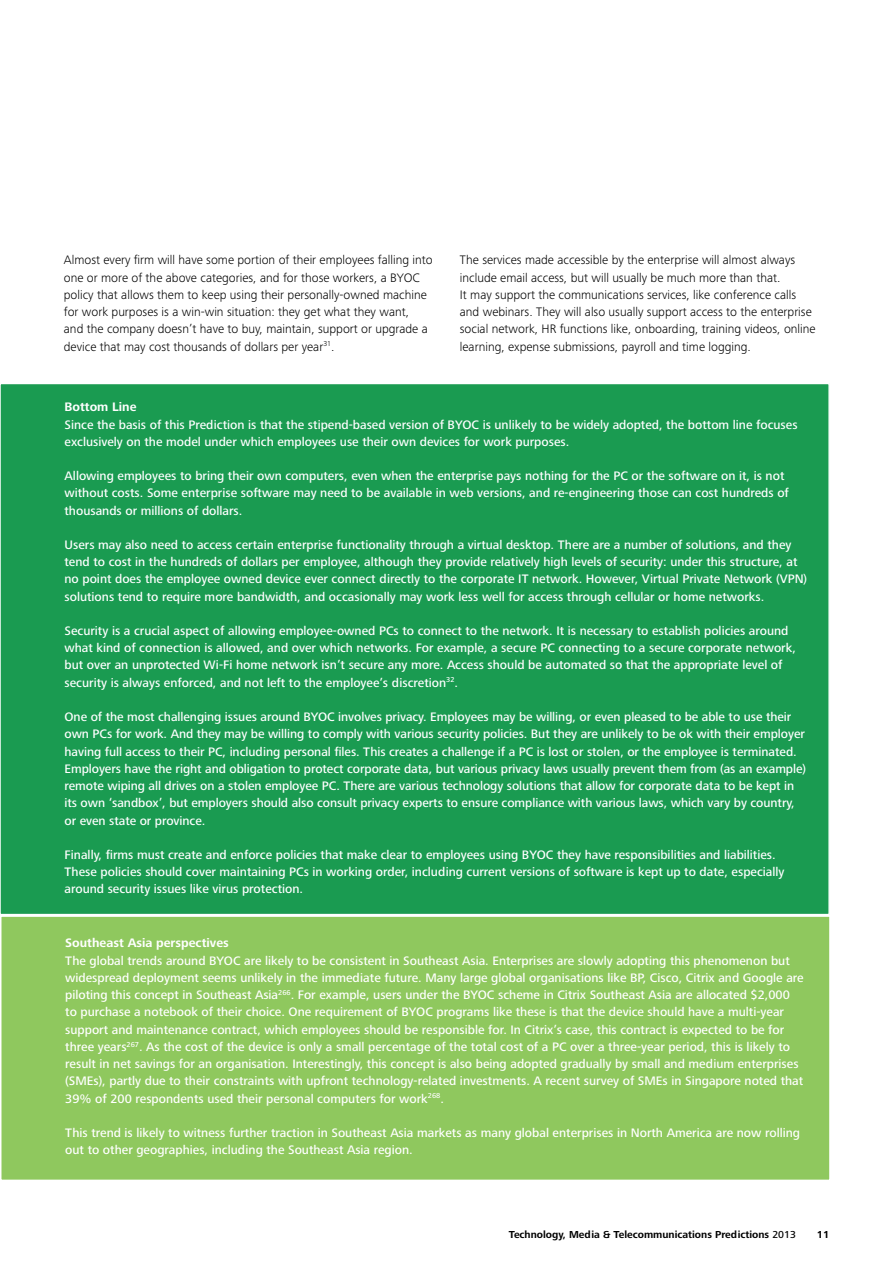
<style>
.page{position:relative;width:893px;height:1263px;background:#fff}
.page>*{position:absolute;margin:0;border:0;box-sizing:border-box;transform-origin:0 0}
.t1{font:500 12.75px/17.2px "Frutiger Next Pro";color:#fff}
.t2{font:300 12.75px/17.2px "Frutiger Next Pro";color:#000}
.t3{font:700 12.75px "Frutiger Next Pro";color:#fff}
.t4{font:700 10.5px "Frutiger Next Pro";color:#000}
.s1{font-weight:500}
</style>
<div class="page">
<div style="left:1px;top:916px;width:829px;height:264px;background:#8fc85e"></div>
<div style="left:0;top:915px;width:831px;height:266px;border:2px solid #fff"></div>
<div style="left:0;top:383px;width:829px;height:531px;background:#1a9b51"></div>
<p class="t2" style="left:64px;top:251px;width:370px">Almost every firm will have some portion of their employees falling into one or more of the above categories, and for those workers, a BYOC policy that allows them to keep using their personally‑owned machine for work purposes is a win‑win situation: they get what they want,<br>and the company doesn’t have to buy, maintain, support or upgrade a device that may cost thousands of dollars per year<sup>31</sup>.</p>
<p class="t2" style="left:460px;top:251px;width:357px">The services made accessible by the enterprise will almost always include email access, but will usually be much more than that.<br>It may support the communications services, like conference calls and webinars. They will also usually support access to the enterprise social network, HR functions like, onboarding, training videos, online learning, expense submissions, payroll and time logging.</p>
<p class="t3" style="left:65px;top:400px;width:74px">Bottom Line</p>
<p class="t1" style="left:65px;top:416px;width:735px">Since the basis of this Prediction is that the stipend-based version of BYOC is unlikely to be widely adopted, the bottom line focuses exclusively on the model under which employees use their own devices for work purposes.</p>
<p class="t1" style="left:65px;top:467px;width:726px">Allowing employees to bring their own computers, even when the enterprise pays nothing for the PC or the software on it, is not without costs. Some enterprise software may need to be available in web versions, and re‑engineering those can cost hundreds of thousands or millions of dollars.</p>
<p class="t1" style="left:65px;top:536px;width:744px">Users may also need to access certain enterprise functionality through a virtual desktop. There are a number of solutions, and they tend to cost in the hundreds of dollars per employee, although they provide relatively high levels of security: under this structure, at no point does the employee owned device ever connect directly to the corporate IT network. However, Virtual Private Network (VPN) solutions tend to require more bandwidth, and occasionally may work less well for access through cellular or home networks.</p>
<p class="t1" style="left:65px;top:622px;width:733px">Security is a crucial aspect of allowing employee-owned PCs to connect to the network. It is necessary to establish policies around what kind of connection is allowed, and over which networks. For example, a secure PC connecting to a secure corporate network, but over an unprotected Wi‑Fi home network isn’t secure any more. Access should be automated so that the appropriate level of security is always enforced, and not left to the employee’s discretion<sup>32</sup>.</p>
<p class="t1" style="left:65px;top:708px;width:743px">One of the most challenging issues around BYOC involves privacy. Employees may be willing, or even pleased to be able to use their own PCs for work. And they may be willing to comply with various security policies. But they are unlikely to be ok with their employer having full access to their PC, including personal files. This creates a challenge if a PC is lost or stolen, or the employee is terminated.<br>Employers have the right and obligation to protect corporate data, but various privacy laws usually prevent them from (as an example) remote wiping all drives on a stolen employee PC. There are various technology solutions that allow for corporate data to be kept in its own ‘sandbox’, but employers should also consult privacy experts to ensure compliance with various laws, which vary by country, or even state or province.</p>
<p class="t1" style="left:65px;top:846px;width:721px">Finally, firms must create and enforce policies that make clear to employees using BYOC they have responsibilities and liabilities.<br>These policies should cover maintaining PCs in working order, including current versions of software is kept up to date, especially around security issues like virus protection.</p>
<p class="t3" style="left:65px;top:936px;width:165px">Southeast Asia perspectives</p>
<p class="t1" style="left:65px;top:952px;width:740px">The global trends around BYOC are likely to be consistent in Southeast Asia. Enterprises are slowly adopting this phenomenon but widespread deployment seems unlikely in the immediate future. Many large global organisations like BP, Cisco, Citrix and Google are piloting this concept in Southeast Asia<sup>266</sup>. For example, users under the BYOC scheme in Citrix Southeast Asia are allocated $2,000 to purchase a notebook of their choice. One requirement of BYOC programs like these is that the device should have a multi-year support and maintenance contract, which employees should be responsible for. In Citrix’s case, this contract is expected to be for three years<sup>267</sup>. As the cost of the device is only a small percentage of the total cost of a PC over a three-year period, this is likely to result in net savings for an organisation. Interestingly, this concept is also being adopted gradually by small and medium enterprises (SMEs), partly due to their constraints with upfront technology-related investments. A recent survey of SMEs in Singapore noted that 39% of 200 respondents used their personal computers for work<sup>268</sup>.</p>
<p class="t1" style="left:65px;top:1124px;width:736px">This trend is likely to witness further traction in Southeast Asia markets as many global enterprises in North America are now rolling out to other geographies, including the Southeast Asia region.</p>
<p class="t4" style="left:509px;top:1228px;width:289px">Technology, Media &amp; Telecommunications Predictions <span class="s1">2013</span></p>
<p class="t4" style="left:817px;top:1228px;width:14px">11</p>
</div>
